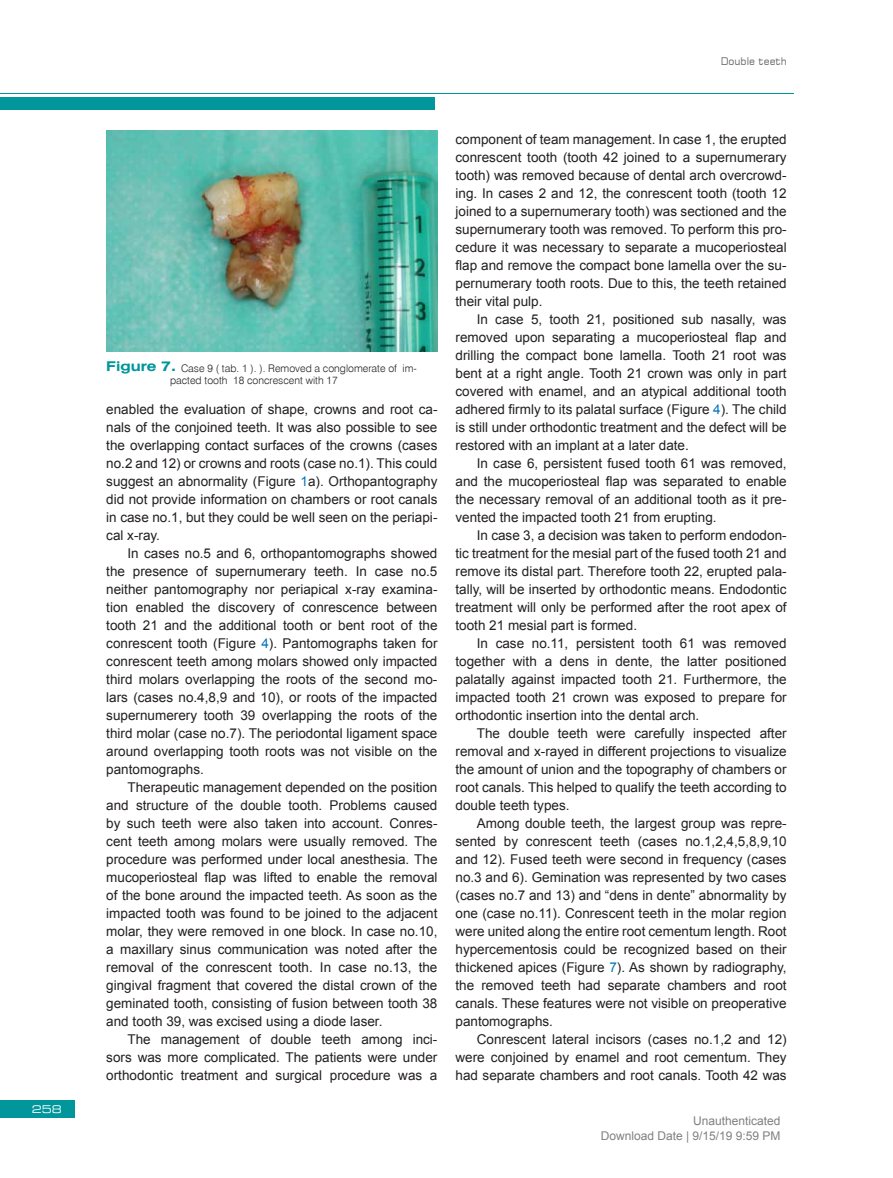
<style>
.page{position:relative;width:893px;height:1178px;background:#fff}
.page>*{position:absolute;margin:0;border:0;box-sizing:border-box;transform-origin:0 0}
.t1{font:13.5px/18px "Arial";color:#231f20;text-align:justify}
.t2{font:12px/15px "Arial";color:#808080;text-align:right}
.t3{font:10.5px/12.6px "Swis 721 Lt EU";color:#231f20}
.t4{font:10.5px "Square 721 EU";color:#6c6d70}
.t5{font:10.5px "Square 721 Ex EU";color:#fff}
.s1{font-family:"Swis 721 Ex EU";font-weight:700;font-size:13.5px;color:#00969c}
.s2{color:#0074be}
</style>
<div class="page">
<div style="left:0;top:97px;width:435px;height:12px;background:#00969c"></div>
<div style="left:0;top:1100px;width:75px;height:17px;background:#00969c"></div>
<hr style="left:0;top:94px;width:794px;height:1px;background:#00969c">
<img style="left:106px;top:130px;width:331px;height:221px">
<p class="t5" style="left:32px;top:1102px;width:31px">258</p>
<p class="t4" style="left:721px;top:54px;width:68px">Double teeth</p>
<p class="t3" style="left:170px;top:362px;width:248px;text-indent:-64px"><span class="s1">Figure 7.</span> Case 9 ( tab. 1 ). ). Removed a conglomerate of im&shy;pacted tooth 18 concrescent with 17</p>
<p class="t1" style="left:106px;top:400px;width:333px">enabled the evaluation of shape, crowns and root ca&shy;nals of the conjoined teeth. It was also possible to see the overlapping contact surfaces of the crowns (cases no.2 and 12) or crowns and roots (case no.1). This could suggest an abnormality (Figure <span class="s2">1</span>a). Orthopantography did not provide information on chambers or root canals in case no.1, but they could be well seen on the periapi&shy;cal x-ray.</p>
<p class="t1" style="left:106px;top:544px;width:333px;text-indent:21px">In cases no.5 and 6, orthopantomographs showed the presence of supernumerary teeth. In case no.5 neither pantomography nor periapical x-ray examina&shy;tion enabled the discovery of conrescence between tooth 21 and the additional tooth or bent root of the conrescent tooth (Figure <span class="s2">4</span>). Pantomographs taken for conrescent teeth among molars showed only impacted third molars overlapping the roots of the second mo&shy;lars (cases no.4,8,9 and 10), or roots of the impacted supernumerery tooth 39 overlapping the roots of the third molar (case no.7). The periodontal ligament space around overlapping tooth roots was not visible on the pantomographs.</p>
<p class="t1" style="left:106px;top:778px;width:333px;text-indent:21px">Therapeutic management depended on the position and structure of the double tooth. Problems caused by such teeth were also taken into account. Conres&shy;cent teeth among molars were usually removed. The procedure was performed under local anesthesia. The mucoperiosteal flap was lifted to enable the removal of the bone around the impacted teeth. As soon as the impacted tooth was found to be joined to the adjacent molar, they were removed in one block. In case no.10, a maxillary sinus communication was noted after the removal of the conrescent tooth. In case no.13, the gingival fragment that covered the distal crown of the geminated tooth, consisting of fusion between tooth 38 and tooth 39, was excised using a diode laser.</p>
<p class="t1" style="left:106px;top:1030px;width:333px;text-indent:21px">The management of double teeth among inci&shy;sors was more complicated. The patients were under orthodontic treatment and surgical procedure was a</p>
<p class="t1" style="left:455px;top:130px;width:333px">component of team management. In case 1, the erupted conrescent tooth (tooth 42 joined to a supernumerary tooth) was removed because of dental arch overcrowd&shy;ing. In cases 2 and 12, the conrescent tooth (tooth 12 joined to a supernumerary tooth) was sectioned and the supernumerary tooth was removed. To perform this pro&shy;cedure it was necessary to separate a mucoperiosteal flap and remove the compact bone lamella over the su&shy;pernumerary tooth roots. Due to this, the teeth retained their vital pulp.</p>
<p class="t1" style="left:455px;top:310px;width:333px;text-indent:21px">In case 5, tooth 21, positioned sub nasally, was removed upon separating a mucoperiosteal flap and drilling the compact bone lamella. Tooth 21 root was bent at a right angle. Tooth 21 crown was only in part covered with enamel, and an atypical additional tooth adhered firmly to its palatal surface (Figure <span class="s2">4</span>). The child is still under orthodontic treatment and the defect will be restored with an implant at a later date.</p>
<p class="t1" style="left:455px;top:454px;width:333px;text-indent:21px">In case 6, persistent fused tooth 61 was removed, and the mucoperiosteal flap was separated to enable the necessary removal of an additional tooth as it pre&shy;vented the impacted tooth 21 from erupting.</p>
<p class="t1" style="left:455px;top:526px;width:333px;text-indent:21px">In case 3, a decision was taken to perform endodon&shy;tic treatment for the mesial part of the fused tooth 21 and remove its distal part. Therefore tooth 22, erupted pala&shy;tally, will be inserted by orthodontic means. Endodontic treatment will only be performed after the root apex of tooth 21 mesial part is formed.</p>
<p class="t1" style="left:455px;top:634px;width:333px;text-indent:21px">In case no.11, persistent tooth 61 was removed together with a dens in dente, the latter positioned palatally against impacted tooth 21. Furthermore, the impacted tooth 21 crown was exposed to prepare for orthodontic insertion into the dental arch.</p>
<p class="t1" style="left:455px;top:724px;width:333px;text-indent:21px">The double teeth were carefully inspected after removal and x-rayed in different projections to visualize the amount of union and the topography of chambers or root canals. This helped to qualify the teeth according to double teeth types.</p>
<p class="t1" style="left:455px;top:814px;width:333px;text-indent:21px">Among double teeth, the largest group was repre&shy;sented by conrescent teeth (cases no.1,2,4,5,8,9,10 and 12). Fused teeth were second in frequency (cases no.3 and 6). Gemination was represented by two cases (cases no.7 and 13) and “dens in dente” abnormality by one (case no.11). Conrescent teeth in the molar region were united along the entire root cementum length. Root hypercementosis could be recognized based on their thickened apices (Figure <span class="s2">7</span>). As shown by radiography, the removed teeth had separate chambers and root canals. These features were not visible on preoperative pantomographs.</p>
<p class="t1" style="left:455px;top:1030px;width:333px;text-indent:21px">Conrescent lateral incisors (cases no.1,2 and 12) were conjoined by enamel and root cementum. They had separate chambers and root canals. Tooth 42 was</p>
<p class="t2" style="left:601px;top:1115px;width:181px">Unauthenticated<br>Download Date | 9/15/19 9:59 PM</p>
</div>
